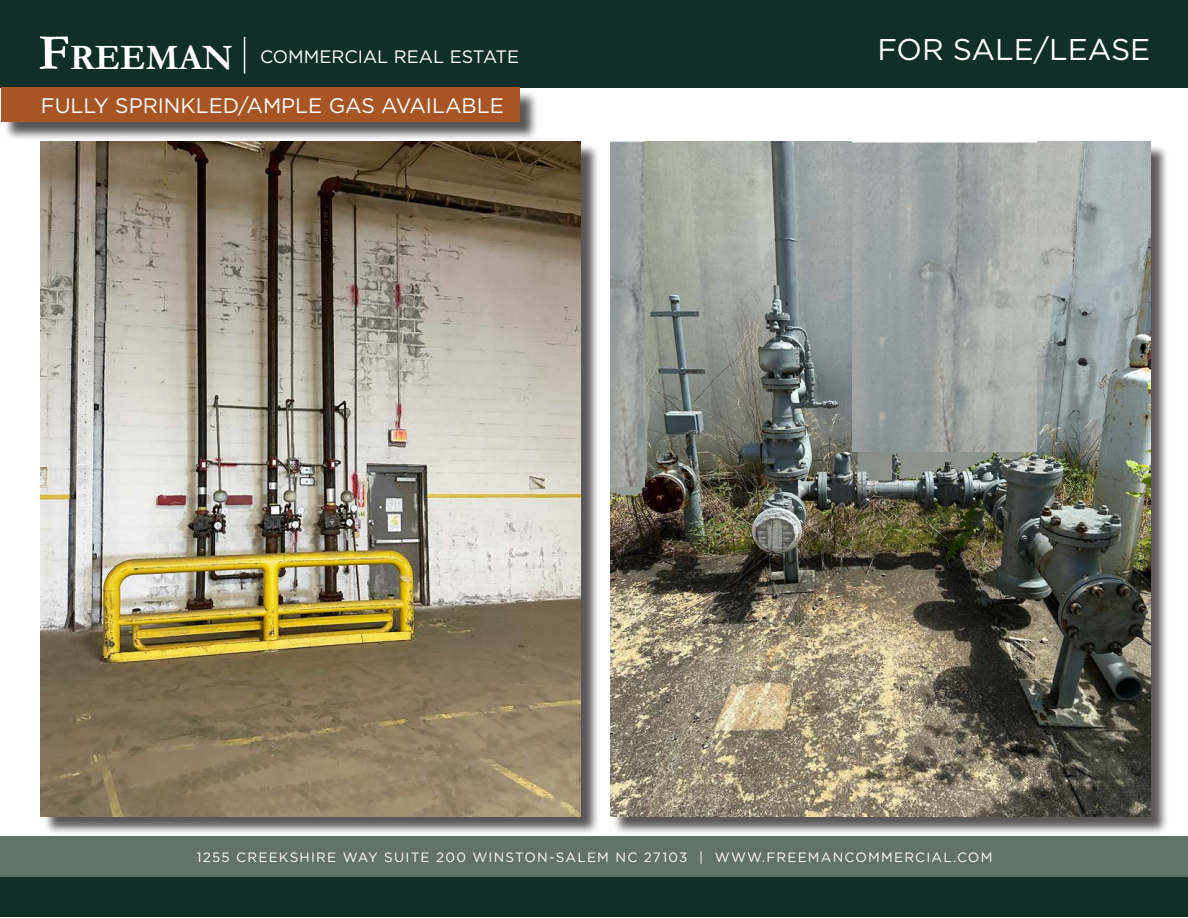
<style>
.page{position:relative;width:1188px;height:918px;background:#fff}
.page>*{position:absolute;margin:0;border:0;box-sizing:border-box;transform-origin:0 0}
.t1{font:700 36px "Garamond";color:#fff}
.t2{font:30px "Gotham";color:#fff}
.t3{font:21px "Gotham";color:#fff}
.t4{font:18px "Gotham";color:#fff}
.t5{font:13.5px "Gotham";letter-spacing:.09em;color:#fff}
.s1{font-size:51px}
</style>
<div class="page">
<div style="left:1px;top:836px;width:1187px;height:81px;background:#102f26"></div>
<div style="left:1px;top:836px;width:1187px;height:40px;background:#5f7465"></div>
<div style="left:1px;top:0;width:1187px;height:88px;background:#102f26"></div>
<hr style="left:244px;top:37px;width:1px;height:37px;background:#fff">
<div style="left:3px;top:90px;width:535px;height:51px;background:#231f20;opacity:.75"></div>
<div style="left:1px;top:88px;width:519px;height:34px;background:#a75525"></div>
<div style="left:613px;top:144px;width:556px;height:691px;background:#231f20;opacity:.75"></div>
<img style="left:610px;top:141px;width:540px;height:675px">
<div style="left:43px;top:143px;width:556px;height:692px;background:#231f20;opacity:.75"></div>
<img style="left:41px;top:141px;width:540px;height:675px">
<img style="left:852px;top:141px;width:184px;height:310px">
<img style="left:610px;top:141px;width:35px;height:346px">
<p class="t1" style="left:38px;top:33px;width:196px"><span class="s1">F</span>REEMAN</p>
<p class="t4" style="left:260px;top:46px;width:261px">COMMERCIAL REAL ESTATE</p>
<p class="t3" style="left:41px;top:92px;width:464px">FULLY SPRINKLED/AMPLE GAS AVAILABLE</p>
<p class="t2" style="left:877px;top:30px;width:275px">FOR SALE/LEASE</p>
<p class="t5" style="left:197px;top:848px;width:797px">1255 CREEKSHIRE WAY SUITE 200 WINSTON-SALEM NC 27103 | WWW.FREEMANCOMMERCIAL.COM</p>
</div>
